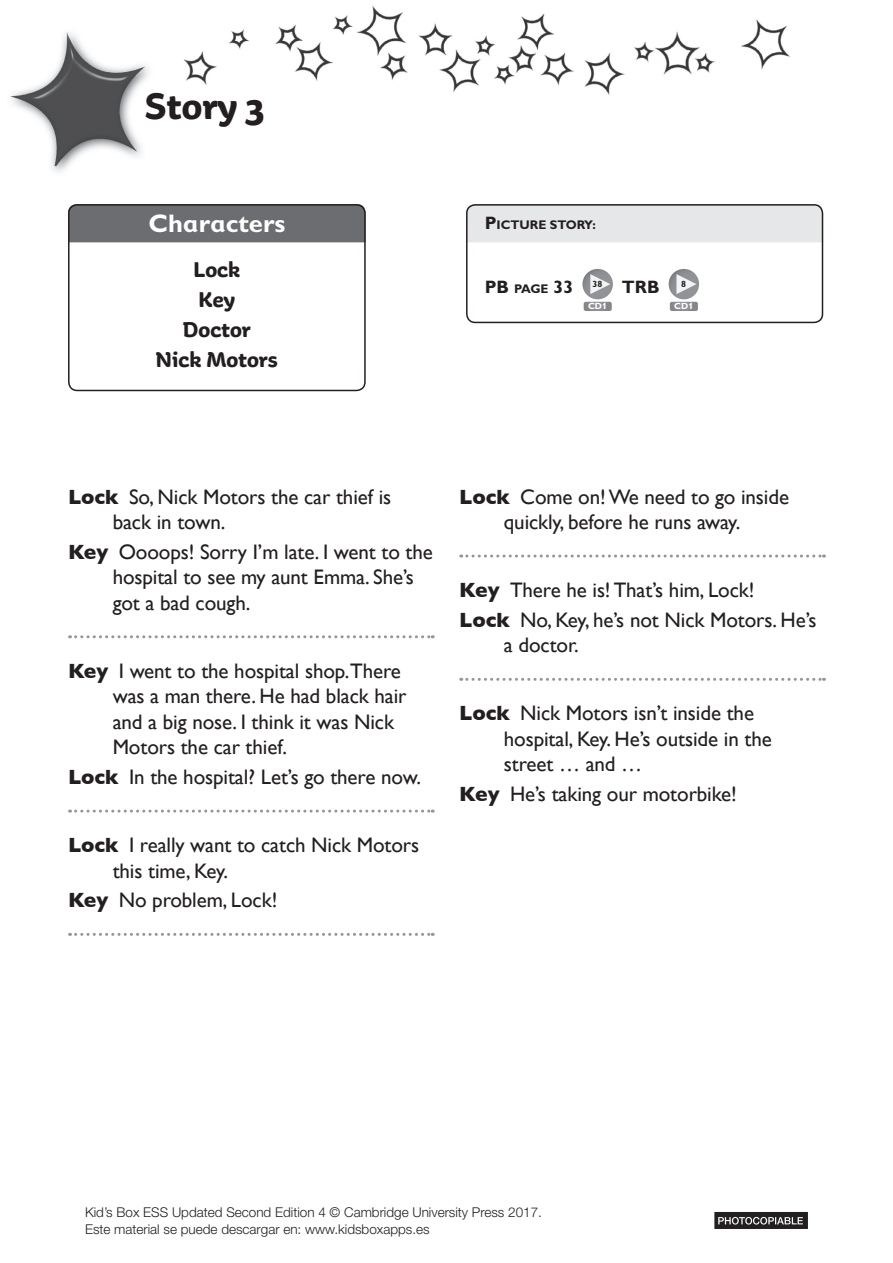
<style>
.page{position:relative;width:893px;height:1263px;background:#fff}
.page>*{position:absolute;margin:0;border:0;box-sizing:border-box;transform-origin:0 0}
.t1{font:700 39px "Aniuk";color:#231f20}
.t2{font:700 25.5px "Gill Sans Infant Std";color:#fff}
.t3{font:700 22.5px/30px "Aniuk";color:#231f20;text-align:center}
.t4{font:21px/25.5px "Gill Sans";letter-spacing:-.005em;color:#231f20}
.t5{font:700 18px "Gill Sans Infant Std";color:#231f20}
.t6{font:300 13.5px/16.2px "Helvetica Neue LT Std";color:#231f20}
.t7{font:700 12.6px "Gill Sans Infant Std";color:#231f20}
.t8{font:700 9px "Gill Sans Infant Std";color:#fff}
.t9{font:700 9px "Gill Sans Infant Std";color:#231f20}
.s1{font-size:18px}
.s2{font-size:12.6px}
.s3{font-weight:700}
</style>
<div class="page">
<img style="left:10px;top:5px;width:780px;height:167px">
<div style="left:68px;top:204px;width:298px;height:38px;background:#6c6d70"></div>
<div style="left:466px;top:204px;width:357px;height:38px;background:#e6e7e9"></div>
<div style="left:68px;top:204px;width:298px;height:187px;border:2px solid #231f20;border-radius:9px"></div>
<div style="left:466px;top:204px;width:357px;height:119px;border:2px solid #231f20;border-radius:9px"></div>
<svg style="left:714px;top:1212px;width:94px;height:17px;background:#464344"></svg>
<svg style="left:582px;top:269px;width:31px;height:30px"></svg>
<svg style="left:590px;top:274px;width:20px;height:20px"></svg>
<svg style="left:584px;top:302px;width:28px;height:9px"></svg>
<div style="left:669px;top:269px;width:30px;height:30px;background:linear-gradient(to bottom,#86888b,#929497);border-radius:15px"></div>
<svg style="left:676px;top:274px;width:20px;height:20px"></svg>
<svg style="left:670px;top:302px;width:28px;height:9px"></svg>
<svg style="left:70px;top:635px;width:363px;height:3px"></svg>
<svg style="left:70px;top:809px;width:363px;height:3px"></svg>
<svg style="left:70px;top:933px;width:363px;height:3px"></svg>
<svg style="left:461px;top:554px;width:363px;height:3px"></svg>
<svg style="left:461px;top:678px;width:363px;height:3px"></svg>
<h1 class="t1" style="left:145px;top:82px;width:121px">Story 3</h1>
<p class="t2" style="left:148px;top:208px;width:138px">Characters</p>
<p class="t7" style="left:485px;top:217px;width:113px"><span class="s1">P</span>ICTURE STORY:</p>
<p class="t3" style="left:156px;top:254px;width:123px">Lock<br>Key<br>Doctor<br>Nick Motors</p>
<p class="t5" style="left:485px;top:276px;width:90px">PB <span class="s2">PAGE</span> 33</p>
<p class="t5" style="left:593px;top:276px;width:69px"><sup>38</sup> TRB</p>
<p class="t8" style="left:588px;top:301px;width:21px">CD1</p>
<p class="t9" style="left:681px;top:279px;width:6px">8</p>
<p class="t8" style="left:674px;top:301px;width:21px">CD1</p>
<p class="t4" style="left:113px;top:483px;width:280px;text-indent:-45px"><span class="s3">Lock</span> So, Nick Motors the car thief is back in town.</p>
<p class="t4" style="left:113px;top:539px;width:322px;text-indent:-45px"><span class="s3">Key</span> Oooops! Sorry I’m late. I went to the hospital to see my aunt Emma. She’s got a bad cough.</p>
<p class="t4" style="left:113px;top:658px;width:295px;text-indent:-45px"><span class="s3">Key</span> I went to the hospital shop.There was a man there. He had black hair and a big nose. I think it was Nick<br>Motors the car thief.</p>
<p class="t4" style="left:68px;top:764px;width:355px"><span class="s3">Lock</span> In the hospital? Let’s go there now.</p>
<p class="t4" style="left:113px;top:832px;width:308px;text-indent:-45px"><span class="s3">Lock</span> I really want to catch Nick Motors this time, Key.</p>
<p class="t4" style="left:68px;top:887px;width:211px"><span class="s3">Key</span> No problem, Lock!</p>
<p class="t4" style="left:459px;top:483px;width:331px;text-align:center"><span class="s3">Lock</span> Come on! We need to go inside quickly, before he runs away.</p>
<p class="t4" style="left:459px;top:575px;width:359px;line-height:29.7px"><span class="s3">Key</span> There he is! That’s him, Lock!<br><span class="s3">Lock</span> No, Key, he’s not Nick Motors. He’s</p>
<p class="t4" style="left:504px;top:632px;width:76px">a doctor.</p>
<p class="t4" style="left:504px;top:700px;width:269px;text-indent:-45px"><span class="s3">Lock</span> Nick Motors isn’t inside the hospital, Key. He’s outside in the street … and …</p>
<p class="t4" style="left:459px;top:781px;width:279px"><span class="s3">Key</span> He’s taking our motorbike!</p>
<p class="t6" style="left:85px;top:1204px;width:458px">Kid’s Box ESS Updated Second Edition 4 © Cambridge University Press 2017.<br>Este material se puede descargar en: www.kidsboxapps.es</p>
</div>
